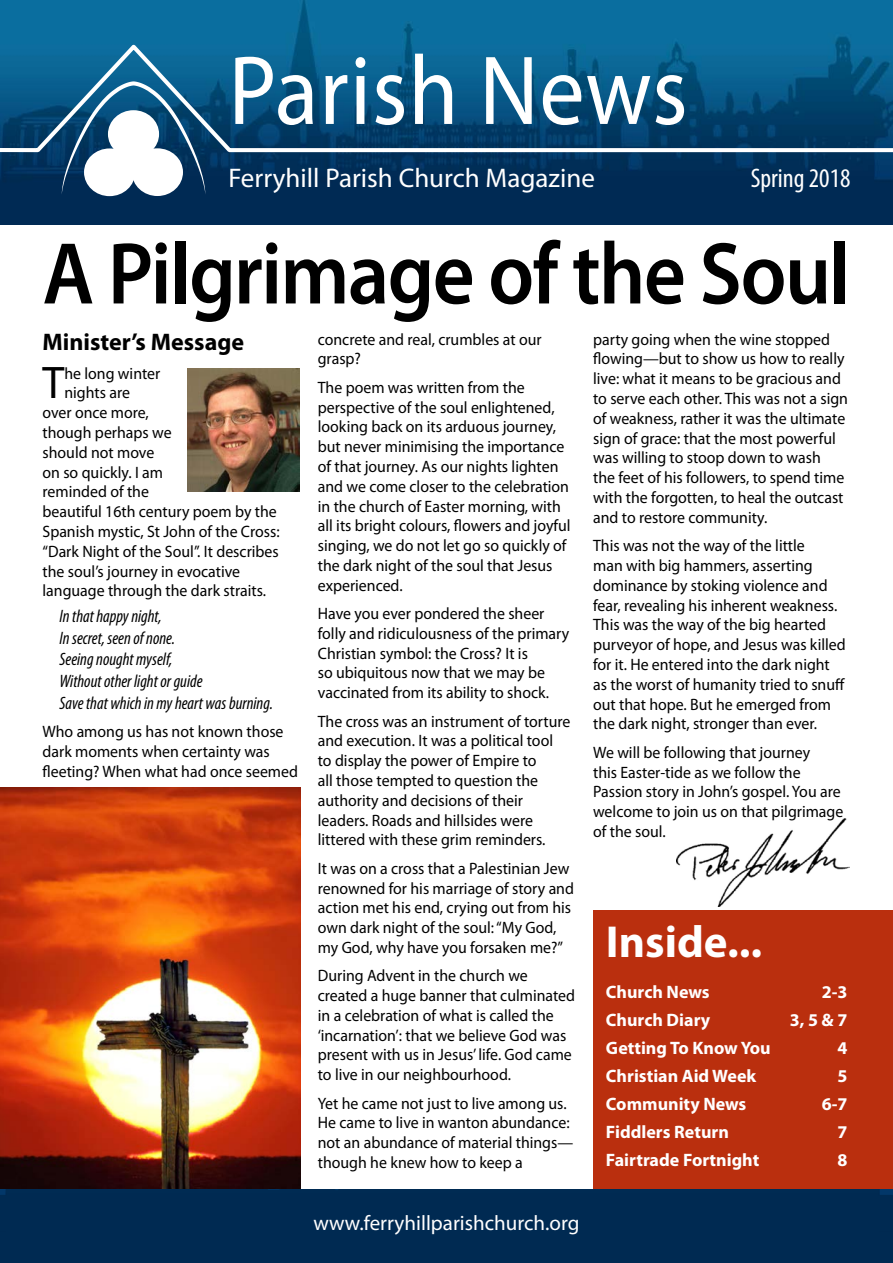
<style>
.page{position:relative;width:893px;height:1263px;background:#fff}
.page>*{position:absolute;margin:0;border:0;box-sizing:border-box;transform-origin:0 0}
.t1{font:99px "Myriad Pro";letter-spacing:.01em;color:#fff;scale:.91 1}
.t2{font:600 88.5px "Myriad Pro";letter-spacing:-.02em;color:#000;scale:.92 1}
.t3{font:45.9px "Myriad Pro";color:#000;scale:.96 1}
.t4{font:700 45px "Myriad Pro";color:#fff}
.t5{font:27px "Myriad Pro";color:#fff}
.t6{font:condensed 27px "Myriad Pro";color:#fff}
.t7{font:700 24px "Myriad Pro";color:#000}
.t8{font:21px "Myriad Pro";color:#fff}
.t9{font:italic condensed 18px/21.6px "Myriad Pro";color:#000;scale:.96 1}
.t10{font:700 18px "Myriad Pro";color:#fff}
.t11{font:16.5px/19.8px "Myriad Pro";color:#000;scale:.96 1}
</style>
<div class="page">
<img style="left:0;top:788px;width:300px;height:401px">
<img style="left:677px;top:818px;width:172px;height:89px">
<div style="left:594px;top:910px;width:299px;height:279px;background:#ba2f0e"></div>
<img style="left:0;top:0;width:893px;height:225px">
<svg style="left:0;top:45px;width:893px;height:109px;background:#0f5884"></svg>
<svg style="left:62px;top:81px;width:143px;height:114px;background:#255c82"></svg>
<div style="left:110px;top:112px;width:47px;height:44px;background:#fff;border-radius:50%"></div>
<div style="left:108px;top:110px;width:51px;height:48px;border:3px solid #fff;border-radius:50%"></div>
<div style="left:86px;top:150px;width:48px;height:45px;background:#fff;border-radius:50%"></div>
<div style="left:84px;top:148px;width:51px;height:48px;border:3px solid #fff;border-radius:50%"></div>
<div style="left:133px;top:150px;width:48px;height:44px;background:#fff;border-radius:50%"></div>
<div style="left:132px;top:148px;width:51px;height:48px;border:3px solid #fff;border-radius:50%"></div>
<div style="left:118px;top:138px;width:32px;height:36px;background:#fff;border-radius:50%"></div>
<div style="left:117px;top:137px;width:34px;height:39px;border:3px solid #fff;border-radius:50%"></div>
<div style="left:0;top:1189px;width:893px;height:42px;background:#002a52"></div>
<div style="left:0;top:1231px;width:893px;height:32px;background:#002a52"></div>
<img style="left:188px;top:368px;width:112px;height:123px">
<h1 class="t1" style="left:229px;top:30px;width:506px">Parish News</h1>
<h3 class="t5" style="left:229px;top:161px;width:368px">Ferryhill Parish Church Magazine</h3>
<h3 class="t6" style="left:751px;top:162px;width:101px">Spring 2018</h3>
<h2 class="t2" style="left:43px;top:217px;width:880px">A Pilgrimage of the Soul</h2>
<h3 class="t7" style="left:43px;top:326px;width:203px">Minister’s Message</h3>
<h3 class="t3" style="left:43px;top:355px;width:24px">T</h3>
<p class="t11" style="left:64px;top:363px;width:101px">he long winter</p>
<p class="t11" style="left:64px;top:383px;width:70px">nights are</p>
<p class="t11" style="left:43px;top:402px;width:112px">over once more,</p>
<p class="t11" style="left:43px;top:422px;width:136px">though perhaps we</p>
<p class="t11" style="left:43px;top:442px;width:118px">should not move</p>
<p class="t11" style="left:43px;top:462px;width:127px">on so quickly. I am</p>
<p class="t11" style="left:43px;top:482px;width:112px">reminded of the</p>
<p class="t11" style="left:43px;top:501px;width:246px">beautiful 16th century poem by the</p>
<p class="t11" style="left:43px;top:521px;width:248px">Spanish mystic, St John of the Cross:</p>
<p class="t11" style="left:43px;top:541px;width:248px">“Dark Night of the Soul”. It describes</p>
<p class="t11" style="left:43px;top:561px;width:207px">the soul’s journey in evocative</p>
<p class="t11" style="left:43px;top:581px;width:234px">language through the dark straits.</p>
<p class="t9" style="left:60px;top:605px;width:224px">In that happy night,<br>In secret, seen of none.<br>Seeing nought myself,<br>Without other light or guide<br>Save that which in my heart was burning.</p>
<p class="t11" style="left:43px;top:721px;width:268px">Who among us has not known those dark moments when certainty was fleeting? When what had once seemed</p>
<p class="t11" style="left:318px;top:329px;width:235px">concrete and real, crumbles at our grasp?</p>
<p class="t11" style="left:318px;top:377px;width:265px">The poem was written from the perspective of the soul enlightened, looking back on its arduous journey, but never minimising the importance of that journey. As our nights lighten and we come closer to the celebration in the church of Easter morning, with all its bright colours, flowers and joyful singing, we do not let go so quickly of the dark night of the soul that Jesus experienced.</p>
<p class="t11" style="left:318px;top:603px;width:263px">Have you ever pondered the sheer folly and ridiculousness of the primary Christian symbol: the Cross? It is<br>so ubiquitous now that we may be vaccinated from its ability to shock.</p>
<p class="t11" style="left:318px;top:711px;width:265px">The cross was an instrument of torture and execution. It was a political tool to display the power of Empire to<br>all those tempted to question the authority and decisions of their leaders. Roads and hillsides were littered with these grim reminders.</p>
<p class="t11" style="left:318px;top:858px;width:268px">It was on a cross that a Palestinian Jew renowned for his marriage of story and action met his end, crying out from his own dark night of the soul: “My God, my God, why have you forsaken me?”</p>
<p class="t11" style="left:318px;top:965px;width:269px">During Advent in the church we created a huge banner that culminated in a celebration of what is called the ‘incarnation’: that we believe God was present with us in Jesus’ life. God came to live in our neighbourhood.</p>
<p class="t11" style="left:318px;top:1093px;width:268px">Yet he came not just to live among us.<br>He came to live in wanton abundance: not an abundance of material things— though he knew how to keep a</p>
<p class="t11" style="left:593px;top:329px;width:267px">party going when the wine stopped flowing—but to show us how to really live: what it means to be gracious and to serve each other. This was not a sign of weakness, rather it was the ultimate sign of grace: that the most powerful was willing to stoop down to wash<br>the feet of his followers, to spend time with the forgotten, to heal the outcast and to restore community.</p>
<p class="t11" style="left:593px;top:535px;width:265px">This was not the way of the little<br>man with big hammers, asserting dominance by stoking violence and fear, revealing his inherent weakness.<br>This was the way of the big hearted purveyor of hope, and Jesus was killed for it. He entered into the dark night as the worst of humanity tried to snuff out that hope. But he emerged from the dark night, stronger than ever.</p>
<p class="t11" style="left:593px;top:742px;width:262px">We will be following that journey<br>this Easter-tide as we follow the<br>Passion story in John’s gospel. You are welcome to join us on that pilgrimage of the soul.</p>
<h3 class="t4" style="left:606px;top:912px;width:158px">Inside...</h3>
<p class="t10" style="left:606px;top:980px;width:105px">Church News</p>
<p class="t10" style="left:822px;top:980px;width:27px">2-3</p>
<p class="t10" style="left:606px;top:1008px;width:106px">Church Diary</p>
<p class="t10" style="left:790px;top:1008px;width:59px">3, 5 &amp; 7</p>
<p class="t10" style="left:606px;top:1036px;width:166px">Getting To Know You</p>
<p class="t10" style="left:837px;top:1036px;width:11px">4</p>
<p class="t10" style="left:606px;top:1064px;width:152px">Christian Aid Week</p>
<p class="t10" style="left:837px;top:1064px;width:11px">5</p>
<p class="t10" style="left:606px;top:1092px;width:142px">Community News</p>
<p class="t10" style="left:822px;top:1092px;width:27px">6-7</p>
<p class="t10" style="left:606px;top:1120px;width:124px">Fiddlers Return</p>
<p class="t10" style="left:837px;top:1120px;width:11px">7</p>
<p class="t10" style="left:606px;top:1148px;width:155px">Fairtrade Fortnight</p>
<p class="t10" style="left:837px;top:1148px;width:11px">8</p>
<p class="t8" style="left:313px;top:1210px;width:268px">www.ferryhillparishchurch.org</p>
</div>
